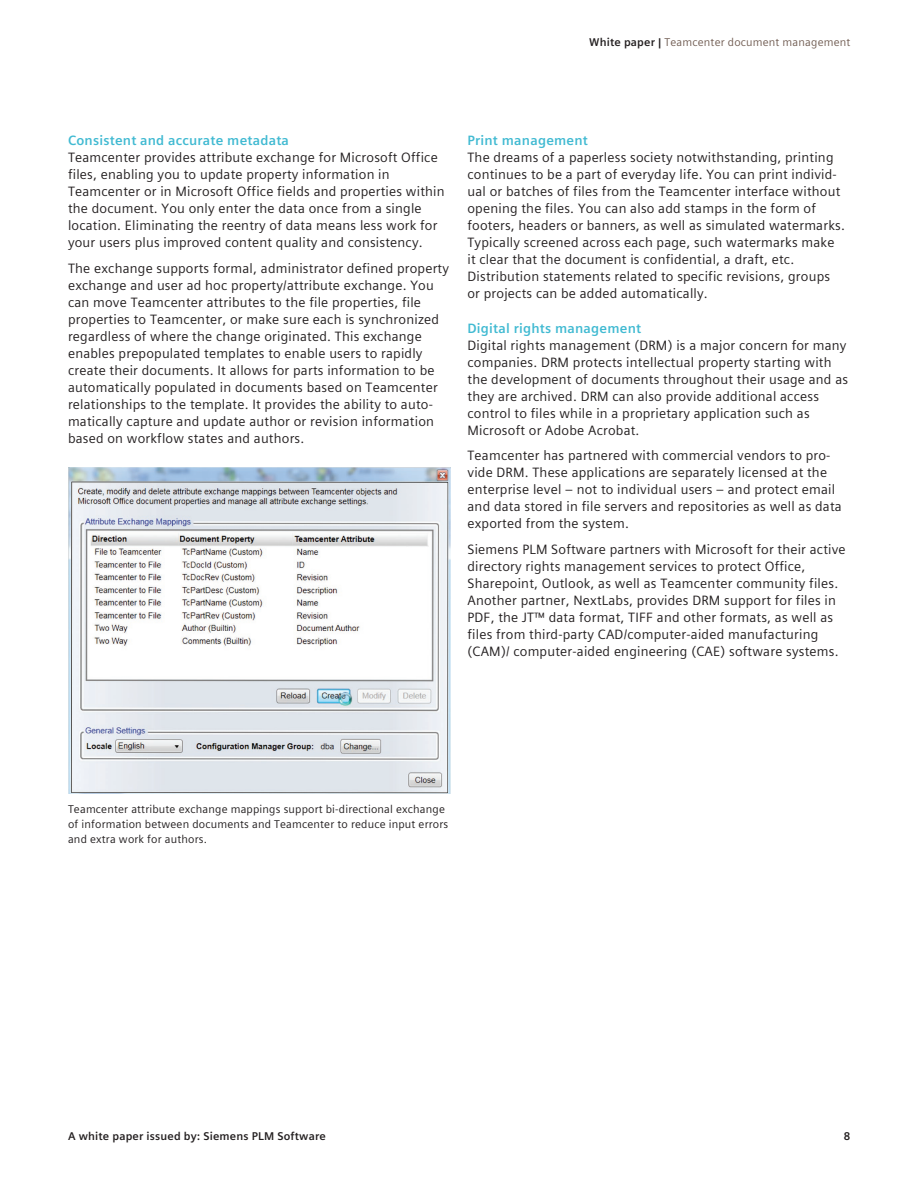
<style>
.page{position:relative;width:918px;height:1188px;background:#fff}
.page>*{position:absolute;margin:0;border:0;box-sizing:border-box;transform-origin:0 0}
.t1{font:13.5px/17px "Siemens Sans Global";letter-spacing:.015em;color:#231f20}
.t2{font:700 13.5px "Siemens Sans Global";letter-spacing:.015em;color:#41bad2}
.t3{font:11.25px/14.7px "Siemens Sans Global";letter-spacing:.015em;color:#231f20}
.t4{font:700 11.25px "Siemens Sans Global";letter-spacing:.015em;color:#231f20}
.t5{font:11.25px "Siemens Sans Global";letter-spacing:.015em;color:#725e54}
.s1{font-weight:700;color:#231f20}
</style>
<div class="page">
<img style="left:68px;top:467px;width:382px;height:327px">
<p class="t5" style="left:589px;top:34px;width:263px"><span class="s1">White paper |</span> Teamcenter document management</p>
<p class="t2" style="left:68px;top:130px;width:223px">Consistent and accurate metadata</p>
<p class="t1" style="left:68px;top:149px;width:378px">Teamcenter provides attribute exchange for Microsoft Office files, enabling you to update property information in Teamcenter or in Microsoft Office fields and properties within the document. You only enter the data once from a single location. Eliminating the reentry of data means less work for your users plus improved content quality and consistency.</p>
<p class="t1" style="left:68px;top:260px;width:383px">The exchange supports formal, administrator defined property exchange and user ad hoc property/attribute exchange. You can move Teamcenter attributes to the file properties, file properties to Teamcenter, or make sure each is synchronized regardless of where the change originated. This exchange enables prepopulated templates to enable users to rapidly create their documents. It allows for parts information to be automatically populated in documents based on Teamcenter relationships to the template. It provides the ability to auto&shy;matically capture and update author or revision information based on workflow states and authors.</p>
<p class="t2" style="left:468px;top:130px;width:122px">Print management</p>
<p class="t1" style="left:468px;top:149px;width:379px">The dreams of a paperless society notwithstanding, printing continues to be a part of everyday life. You can print individ&shy;ual or batches of files from the Teamcenter interface without opening the files. You can also add stamps in the form of footers, headers or banners, as well as simulated watermarks.<br>Typically screened across each page, such watermarks make it clear that the document is confidential, a draft, etc.<br>Distribution statements related to specific revisions, groups or projects can be added automatically.</p>
<p class="t2" style="left:468px;top:317px;width:175px">Digital rights management</p>
<p class="t1" style="left:468px;top:336px;width:382px">Digital rights management (DRM) is a major concern for many companies. DRM protects intellectual property starting with the development of documents throughout their usage and as they are archived. DRM can also provide additional access control to files while in a proprietary application such as Microsoft or Adobe Acrobat.</p>
<p class="t1" style="left:468px;top:447px;width:376px">Teamcenter has partnered with commercial vendors to pro&shy;vide DRM. These applications are separately licensed at the enterprise level – not to individual users – and protect email and data stored in file servers and repositories as well as data exported from the system.</p>
<p class="t1" style="left:468px;top:541px;width:380px">Siemens PLM Software partners with Microsoft for their active directory rights management services to protect Office, Sharepoint, Outlook, as well as Teamcenter community files.<br>Another partner, NextLabs, provides DRM support for files in PDF, the JT™ data format, TIFF and other formats, as well as files from third-party CAD/computer-aided manufacturing (CAM)/ computer-aided engineering (CAE) software systems.</p>
<p class="t3" style="left:68px;top:802px;width:382px">Teamcenter attribute exchange mappings support bi-directional exchange of information between documents and Teamcenter to reduce input errors and extra work for authors.</p>
<p class="t4" style="left:68px;top:1127px;width:259px">A white paper issued by: Siemens PLM Software</p>
<p class="t4" style="left:844px;top:1127px;width:8px">8</p>
</div>
